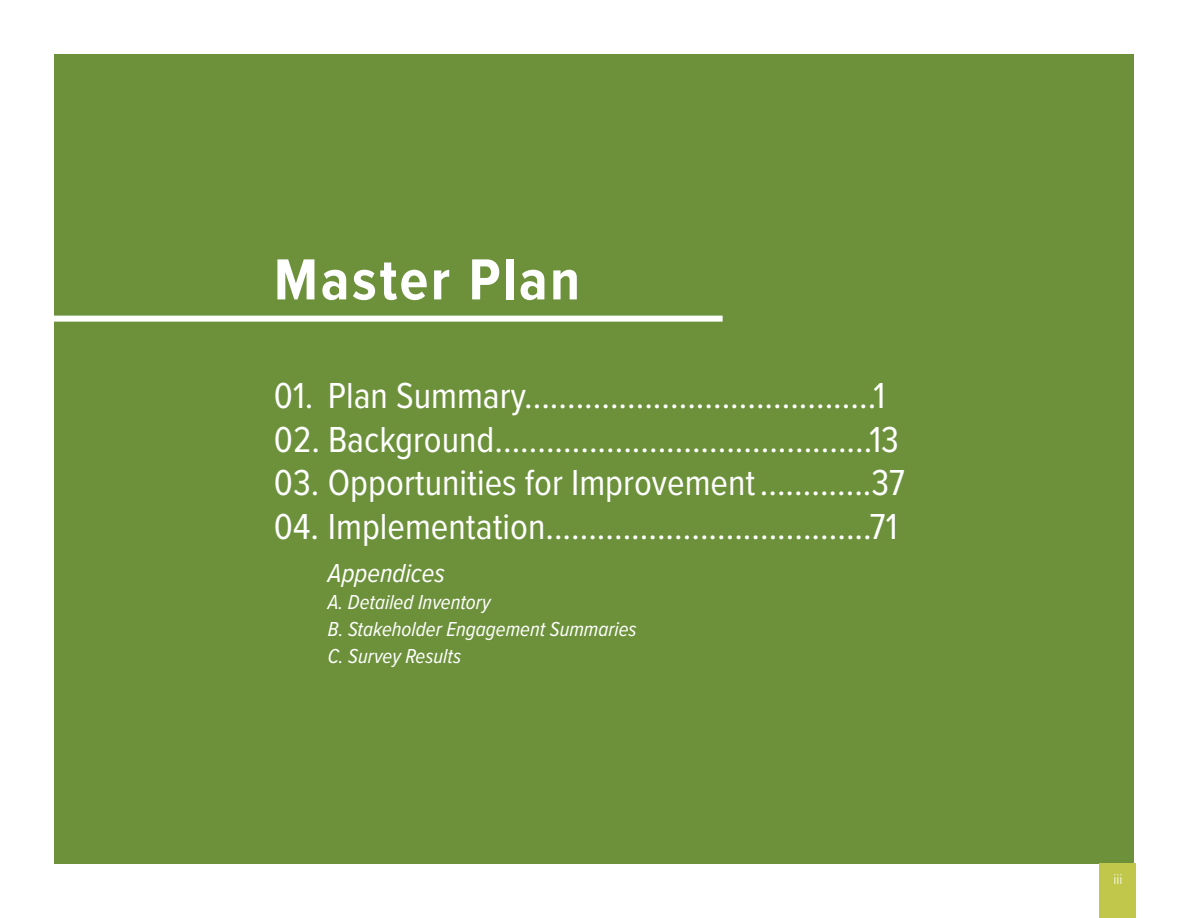
<style>
.page{position:relative;width:1188px;height:918px;background:#fff}
.page>*{position:absolute;margin:0;border:0;box-sizing:border-box;transform-origin:0 0}
.Header_2{font:700 60px "Proxima Nova Cond";letter-spacing:.04em;color:#fff}
.Table_Title{font:37.5px "Proxima Nova Cond";color:#fff}
.Table_Title-2{font:italic 27px "Proxima Nova Cond";color:#fff}
.Table_Title-3{font:italic 21px/27px "Proxima Nova Cond";color:#fff}
.t1{font:300 condensed 13.5px "Univers";color:#fff}
</style>
<div class="page">
<div style="left:54px;top:54px;width:1080px;height:810px;background:#6d913b"></div>
<div style="left:1100px;top:864px;width:36px;height:54px;background:#c1c74b"></div>
<div style="left:2px;top:316px;width:721px;height:6px;background:#fff"></div>
<p class="Header_2" style="left:274px;top:244px;width:308px">Master Plan</p>
<p class="Table_Title" style="left:274px;top:373px;width:613px">01. Plan Summary.........................................1</p>
<p class="Table_Title" style="left:274px;top:417px;width:627px">02. Background............................................13</p>
<p class="Table_Title" style="left:274px;top:460px;width:633px">03. Opportunities for Improvement.............37</p>
<p class="Table_Title" style="left:274px;top:504px;width:625px">04. Implementation......................................71</p>
<p class="Table_Title-2" style="left:328px;top:557px;width:119px">Appendices</p>
<p class="Table_Title-3" style="left:328px;top:589px;width:310px">A. Detailed Inventory<br>B. Stakeholder Engagement Summaries<br>C. Survey Results</p>
<p class="t1" style="left:1113px;top:871px;width:10px">iii</p>
</div>
